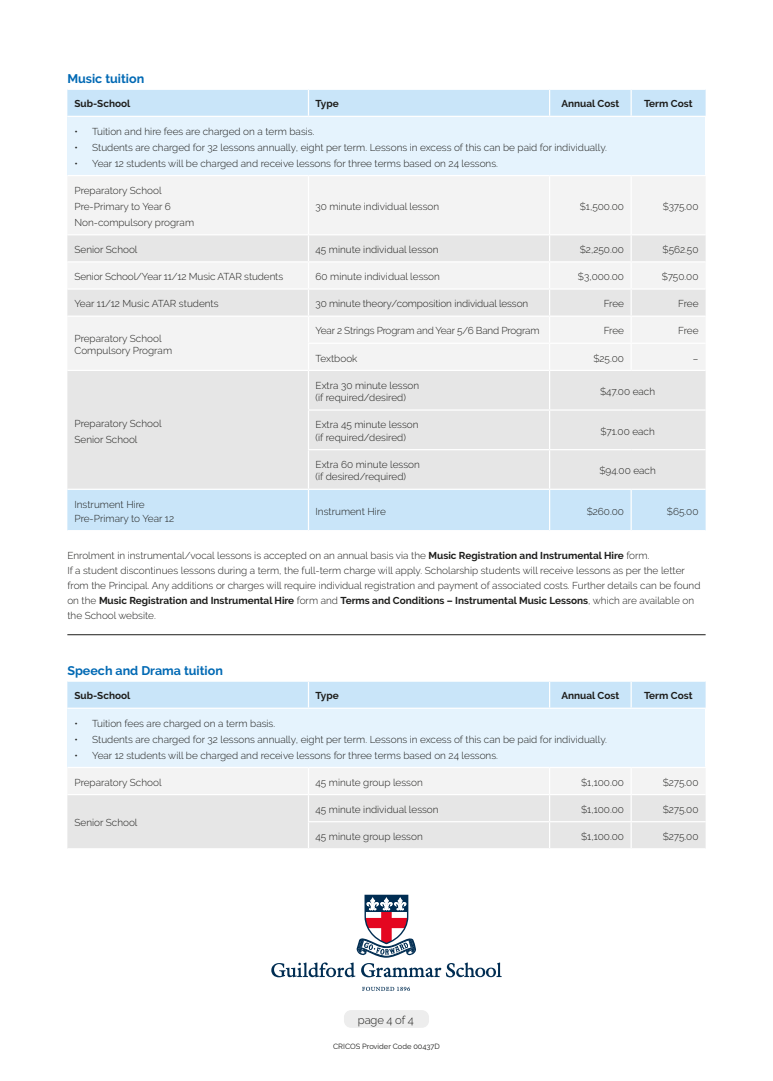
<style>
.page{position:relative;width:773px;height:1081px;background:#fff}
.page>*{position:absolute;margin:0;border:0;box-sizing:border-box;transform-origin:0 0}
.t1{font:700 12.5px "Raleway";color:#0069b4}
.t2{font:300 11.25px "Raleway";letter-spacing:-.01em;color:#1d1d1b}
.t3{font:300 10px/12.5px "Raleway";color:#1d1d1b}
.t4{font:700 10px "Raleway";color:#1d1d1b}
.t5{font:300 10px "Raleway";letter-spacing:-.02em;color:#1d1d1b}
.t6{font:7.5px "Raleway";color:#1d1d1b}
.s1{font-weight:700}
</style>
<div class="page">
<div style="left:67px;top:116px;width:638px;height:60px;background:#e5f3fd"></div>
<div style="left:68px;top:177px;width:637px;height:57px;background:#f3f3f3"></div>
<svg style="left:67px;top:235px;width:638px;height:254px;fill:#e6e6e6"></svg>
<div style="left:67px;top:490px;width:638px;height:40px;background:#c9e5f9"></div>
<svg style="left:67px;top:89px;width:638px;height:27px;background:#cbe6f9"></svg>
<hr style="left:67px;top:116px;width:241px;height:1px;background:#fff">
<hr style="left:308px;top:116px;width:241px;height:1px;background:#fff">
<hr style="left:549px;top:116px;width:82px;height:1px;background:#fff">
<hr style="left:631px;top:116px;width:75px;height:1px;background:#fff">
<hr style="left:704px;top:117px;width:2px;height:58px;background:#fff">
<hr style="left:67px;top:175px;width:241px;height:1px;background:#fff">
<hr style="left:308px;top:175px;width:241px;height:1px;background:#fff">
<hr style="left:308px;top:176px;width:1px;height:58px;background:#fff">
<hr style="left:549px;top:175px;width:82px;height:1px;background:#fff">
<hr style="left:549px;top:176px;width:1px;height:58px;background:#fff">
<hr style="left:631px;top:175px;width:75px;height:1px;background:#fff">
<hr style="left:630px;top:176px;width:1px;height:58px;background:#fff">
<hr style="left:67px;top:261px;width:241px;height:1px;background:#fff">
<hr style="left:308px;top:261px;width:241px;height:1px;background:#fff">
<hr style="left:549px;top:261px;width:82px;height:1px;background:#fff">
<hr style="left:631px;top:261px;width:74px;height:1px;background:#fff">
<hr style="left:67px;top:288px;width:241px;height:2px;background:#fff">
<hr style="left:308px;top:288px;width:241px;height:2px;background:#fff">
<hr style="left:549px;top:288px;width:82px;height:2px;background:#fff">
<hr style="left:631px;top:288px;width:74px;height:2px;background:#fff">
<svg style="left:308px;top:235px;width:1px;height:135px"></svg>
<svg style="left:549px;top:235px;width:1px;height:135px"></svg>
<svg style="left:630px;top:235px;width:1px;height:135px"></svg>
<hr style="left:67px;top:315px;width:241px;height:2px;background:#fff">
<hr style="left:67px;top:370px;width:241px;height:1px;background:#fff">
<hr style="left:308px;top:315px;width:241px;height:2px;background:#fff">
<hr style="left:549px;top:315px;width:82px;height:2px;background:#fff">
<hr style="left:631px;top:315px;width:74px;height:2px;background:#fff">
<hr style="left:308px;top:343px;width:241px;height:1px;background:#fff">
<hr style="left:549px;top:343px;width:82px;height:1px;background:#fff">
<hr style="left:631px;top:343px;width:74px;height:1px;background:#fff">
<hr style="left:308px;top:370px;width:241px;height:1px;background:#fff">
<hr style="left:308px;top:371px;width:1px;height:38px;background:#fff">
<hr style="left:549px;top:370px;width:82px;height:1px;background:#fff">
<hr style="left:549px;top:371px;width:1px;height:38px;background:#fff">
<hr style="left:631px;top:370px;width:74px;height:1px;background:#fff">
<hr style="left:308px;top:409px;width:241px;height:2px;background:#fff">
<hr style="left:308px;top:411px;width:1px;height:38px;background:#fff">
<hr style="left:549px;top:409px;width:82px;height:2px;background:#fff">
<hr style="left:549px;top:411px;width:1px;height:38px;background:#fff">
<hr style="left:631px;top:409px;width:74px;height:2px;background:#fff">
<hr style="left:308px;top:449px;width:241px;height:1px;background:#fff">
<hr style="left:308px;top:450px;width:1px;height:39px;background:#fff">
<hr style="left:549px;top:449px;width:82px;height:1px;background:#fff">
<hr style="left:549px;top:450px;width:1px;height:39px;background:#fff">
<hr style="left:631px;top:449px;width:74px;height:1px;background:#fff">
<hr style="left:308px;top:490px;width:1px;height:40px;background:#fff">
<hr style="left:549px;top:490px;width:1px;height:40px;background:#fff">
<hr style="left:630px;top:490px;width:1px;height:40px;background:#fff">
<div style="left:67px;top:708px;width:638px;height:59px;background:#e5f3fd"></div>
<div style="left:67px;top:681px;width:638px;height:26px;background:#c9e5f9"></div>
<hr style="left:67px;top:707px;width:241px;height:2px;background:#fff">
<hr style="left:308px;top:707px;width:241px;height:2px;background:#fff">
<hr style="left:549px;top:707px;width:82px;height:2px;background:#fff">
<hr style="left:631px;top:707px;width:75px;height:2px;background:#fff">
<hr style="left:704px;top:709px;width:2px;height:58px;background:#fff">
<svg style="left:67px;top:768px;width:638px;height:80px"></svg>
<div style="left:344px;top:1010px;width:85px;height:18px;background:#ededed;border-radius:7px"></div>
<svg style="left:362px;top:986px;width:48px;height:5px"></svg>
<svg style="left:271px;top:894px;width:230px;height:83px"></svg>
<hr style="left:67px;top:634px;width:638px;height:1px;background:#1d1d1b">
<p class="t1" style="left:67px;top:71px;width:78px">Music tuition</p>
<p class="t4" style="left:74px;top:98px;width:57px">Sub-School</p>
<p class="t4" style="left:315px;top:98px;width:25px">Type</p>
<p class="t4" style="left:561px;top:98px;width:59px">Annual Cost</p>
<p class="t4" style="left:644px;top:98px;width:50px">Term Cost</p>
<p class="t3" style="left:74px;top:125px;width:241px">• Tuition and hire fees are charged on a term basis.</p>
<p class="t3" style="left:74px;top:141px;width:534px">• Students are charged for 32 lessons annually, eight per term. Lessons in excess of this can be paid for individually.</p>
<p class="t3" style="left:74px;top:157px;width:425px">• Year 12 students will be charged and receive lessons for three terms based on 24 lessons.</p>
<p class="t3" style="left:74px;top:182px;width:121px;line-height:16px">Preparatory School<br>Pre-Primary to Year 6<br>Non-compulsory program</p>
<p class="t3" style="left:315px;top:200px;width:125px">30 minute individual lesson</p>
<p class="t3" style="left:579px;top:200px;width:46px">$1,500.00</p>
<p class="t3" style="left:662px;top:200px;width:37px">$375.00</p>
<p class="t3" style="left:74px;top:243px;width:65px">Senior School</p>
<p class="t3" style="left:315px;top:243px;width:125px">45 minute individual lesson</p>
<p class="t3" style="left:579px;top:243px;width:46px">$2,250.00</p>
<p class="t3" style="left:662px;top:243px;width:37px">$562.50</p>
<p class="t3" style="left:74px;top:270px;width:210px">Senior School/Year 11/12 Music ATAR students</p>
<p class="t3" style="left:315px;top:270px;width:126px">60 minute individual lesson</p>
<p class="t3" style="left:578px;top:270px;width:48px">$3,000.00</p>
<p class="t3" style="left:661px;top:270px;width:38px">$750.00</p>
<p class="t3" style="left:74px;top:297px;width:146px">Year 11/12 Music ATAR students</p>
<p class="t3" style="left:315px;top:297px;width:214px">30 minute theory/composition individual lesson</p>
<p class="t3" style="left:603px;top:297px;width:22px">Free</p>
<p class="t3" style="left:678px;top:297px;width:22px">Free</p>
<p class="t3" style="left:74px;top:332px;width:99px">Preparatory School<br>Compulsory Program</p>
<p class="t5" style="left:315px;top:325px;width:225px">Year 2 Strings Program and Year 5/6 Band Program</p>
<p class="t3" style="left:603px;top:325px;width:22px">Free</p>
<p class="t3" style="left:678px;top:325px;width:22px">Free</p>
<p class="t3" style="left:315px;top:352px;width:43px">Textbook</p>
<p class="t3" style="left:593px;top:352px;width:32px">$25.00</p>
<p class="t3" style="left:74px;top:415px;width:89px;line-height:16px">Preparatory School<br>Senior School</p>
<p class="t3" style="left:315px;top:379px;width:105px">Extra 30 minute lesson (if required/desired)</p>
<p class="t3" style="left:600px;top:385px;width:56px">$47.00 each</p>
<p class="t3" style="left:315px;top:418px;width:104px">Extra 45 minute lesson (if required/desired)</p>
<p class="t3" style="left:600px;top:425px;width:56px">$71.00 each</p>
<p class="t3" style="left:315px;top:458px;width:106px">Extra 60 minute lesson (if desired/required)</p>
<p class="t3" style="left:599px;top:464px;width:58px">$94.00 each</p>
<p class="t3" style="left:74px;top:497px;width:101px;line-height:14.2px">Instrument Hire<br>Pre-Primary to Year 12</p>
<p class="t3" style="left:315px;top:505px;width:72px">Instrument Hire</p>
<p class="t3" style="left:586px;top:505px;width:39px">$260.00</p>
<p class="t3" style="left:666px;top:505px;width:33px">$65.00</p>
<p class="t3" style="left:67px;top:548px;width:634px;line-height:15px">Enrolment in instrumental/vocal lessons is accepted on an annual basis via the <span class="s1">Music Registration and Instrumental Hire</span> form.<br>If a student discontinues lessons during a term, the full-term charge will apply. Scholarship students will receive lessons as per the letter from the Principal. Any additions or charges will require individual registration and payment of associated costs. Further details can be found on the <span class="s1">Music Registration and Instrumental Hire</span> form and <span class="s1">Terms and Conditions – Instrumental Music Lessons</span>, which are available on the School website.</p>
<p class="t1" style="left:67px;top:663px;width:157px">Speech and Drama tuition</p>
<p class="t4" style="left:74px;top:690px;width:57px">Sub-School</p>
<p class="t4" style="left:315px;top:690px;width:25px">Type</p>
<p class="t4" style="left:561px;top:690px;width:59px">Annual Cost</p>
<p class="t4" style="left:644px;top:690px;width:50px">Term Cost</p>
<p class="t3" style="left:74px;top:717px;width:202px">• Tuition fees are charged on a term basis.</p>
<p class="t3" style="left:74px;top:733px;width:534px">• Students are charged for 32 lessons annually, eight per term. Lessons in excess of this can be paid for individually.</p>
<p class="t3" style="left:74px;top:749px;width:425px">• Year 12 students will be charged and receive lessons for three terms based on 24 lessons.</p>
<p class="t3" style="left:74px;top:776px;width:89px">Preparatory School</p>
<p class="t3" style="left:315px;top:776px;width:109px">45 minute group lesson</p>
<p class="t3" style="left:581px;top:776px;width:44px">$1,100.00</p>
<p class="t3" style="left:662px;top:776px;width:37px">$275.00</p>
<p class="t3" style="left:74px;top:816px;width:65px">Senior School</p>
<p class="t3" style="left:315px;top:803px;width:125px">45 minute individual lesson</p>
<p class="t3" style="left:581px;top:803px;width:44px">$1,100.00</p>
<p class="t3" style="left:662px;top:803px;width:37px">$275.00</p>
<p class="t3" style="left:315px;top:830px;width:109px">45 minute group lesson</p>
<p class="t3" style="left:581px;top:830px;width:44px">$1,100.00</p>
<p class="t3" style="left:662px;top:830px;width:37px">$275.00</p>
<p class="t2" style="left:358px;top:1013px;width:57px">page 4 of 4</p>
<p class="t6" style="left:333px;top:1042px;width:108px">CRICOS Provider Code 00437D</p>
</div>
